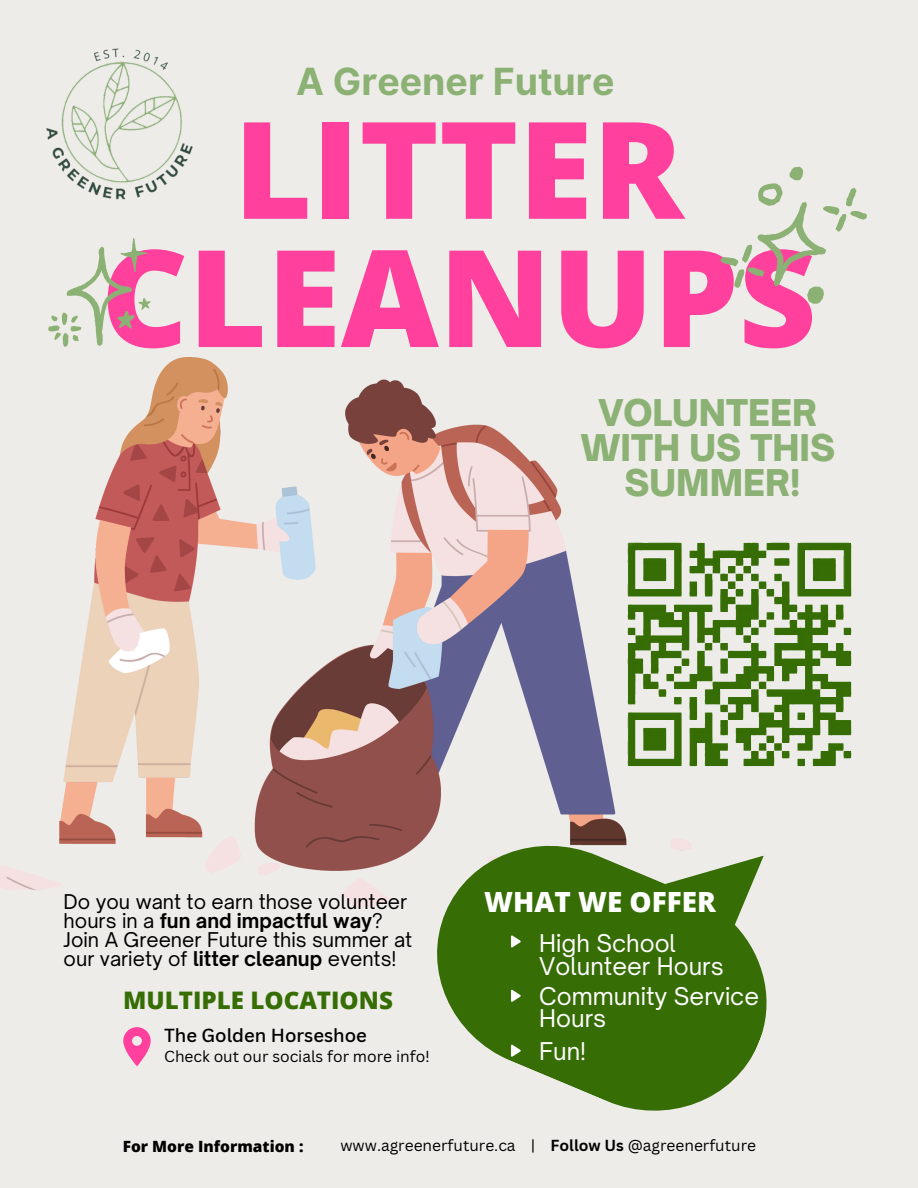
<style>
.page{position:relative;width:918px;height:1188px;background:#eeece8}
.page>*{position:absolute;margin:0;border:0;box-sizing:border-box;transform-origin:0 0}
.t1{font:800 135px/128.2px "Open Sans";color:#ff409c;text-align:center}
.t2{font:700 37.5px "Inter";color:#8bb174}
.t3{font:900 35.25px/34.8px "Open Sauce One";color:#8bb174;text-align:center}
.t4{font:800 27.9px "Open Sans";color:#fff}
.t5{font:800 24.15px "Open Sans";color:#366d05}
.t6{font:23.4px/22.5px "Open Sauce One";color:#fff}
.t7{font:19.5px/19.2px "Open Sauce One";color:#000}
.t8{font:500 18.45px "Canva Sans";color:#000}
.t9{font:15.6px "Canva Sans";color:#000}
.t10{font:800 15.45px "Open Sans";color:#000}
.s1{font-weight:700}
</style>
<div class="page">
<img style="left:0;top:357px;width:624px;height:550px">
<svg style="left:422px;top:830px;width:345px;height:281px;fill:#366d05"></svg>
<svg style="left:511px;top:935px;width:10px;height:13px"></svg>
<svg style="left:511px;top:990px;width:10px;height:12px"></svg>
<svg style="left:123px;top:1027px;width:27px;height:39px"></svg>
<svg style="left:720px;top:166px;width:147px;height:138px"></svg>
<svg style="left:48px;top:279px;width:102px;height:68px"></svg>
<svg style="left:511px;top:1045px;width:10px;height:12px"></svg>
<img style="left:46px;top:48px;width:147px;height:231px">
<img style="left:596px;top:510px;width:256px;height:288px">
<p class="t2" style="left:296px;top:59px;width:320px">A Greener Future</p>
<h3 class="t1" style="left:101px;top:102px;width:717px">LITTER<br>CLEANUPS</h3>
<p class="t3" style="left:580px;top:395px;width:256px">VOLUNTEER<br>WITH US THIS<br>SUMMER!</p>
<h6 class="t7" style="left:64px;top:892px;width:350px">Do you want to earn those volunteer hours in a <span class="s1">fun and impactful way</span>?<br>Join A Greener Future this summer at our variety of <span class="s1">litter cleanup</span> events!</h6>
<p class="t5" style="left:123px;top:984px;width:271px">MULTIPLE LOCATIONS</p>
<h4 class="t9" style="left:164px;top:1045px;width:267px">Check out our socials for more info!</h4>
<h6 class="t8" style="left:164px;top:1022px;width:204px">The Golden Horseshoe</h6>
<h2 class="t4" style="left:484px;top:882px;width:233px">WHAT WE OFFER</h2>
<p class="t6" style="left:539px;top:932px;width:186px">High School<br>Volunteer Hours</p>
<p class="t6" style="left:539px;top:985px;width:221px">Community Service<br>Hours</p>
<p class="t6" style="left:539px;top:1040px;width:48px">Fun!</p>
<p class="t10" style="left:123px;top:1135px;width:182px">For More Information :</p>
<h6 class="t9" style="left:340px;top:1135px;width:417px">www.agreenerfuture.ca | <span class="s1">Follow Us</span> @agreenerfuture</h6>
</div>
